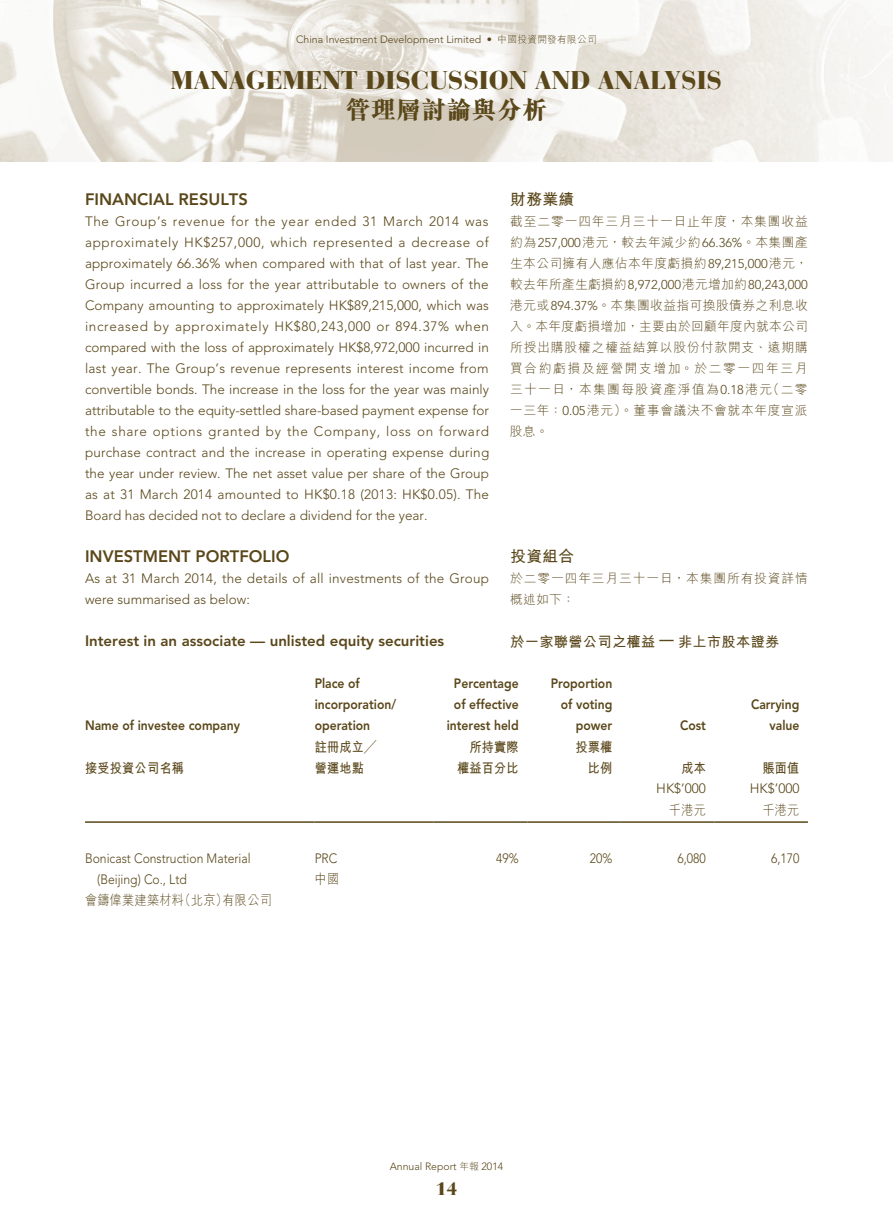
<style>
.page{position:relative;width:893px;height:1212px;background:#fff}
.page>*{position:absolute;margin:0;border:0;box-sizing:border-box;transform-origin:0 0}
.t1{font:900 25.5px "Bauer Bodoni Std";color:#5a471a}
.t2{font:800 24.75px "M Sung HK";letter-spacing:.02em;color:#5a471a}
.t3{font:900 18px "Bauer Bodoni Std";color:#5a471a}
.t4{font:800 16.5px "Avenir LT Std";color:#5a471a}
.t5{font:700 15.75px "M Hei HK";letter-spacing:.02em;color:#5a471a}
.t6{font:800 15px "Avenir LT Std";color:#5a471a}
.t7{font:700 14.25px "M Hei HK";letter-spacing:.02em;color:#5a471a}
.t8{font:300 13.5px/21px "Avenir LT Std";color:#5a471a;text-align:justify}
.t9{font:800 13.5px/21px "Avenir LT Std";color:#5a471a;text-align:right;scale:.9 1}
.t10{font:300 13.5px/21px "Avenir LT Std";color:#5a471a;scale:.9 1}
.t11{font:700 13.5px/21px "M Hei HK";letter-spacing:.02em;color:#5a471a;text-align:right;scale:.9 1}
.t12{font:300 13.5px "M Hei HK";letter-spacing:.02em;color:#5a471a;scale:.9 1}
.t13{font:300 12.75px/21px "M Hei HK";letter-spacing:.07em;color:#5a471a;text-align:justify}
.t14{font:300 12.75px "Avenir LT Std";color:#5a471a}
.t15{font:300 10.5px "Avenir LT Std";color:#5a471a}
.s1{font-family:"M Hei HK";font-size:9.75px}
.s2{font-family:"Avenir LT Std"}
.s3{font-family:"M Hei HK"}
.s4{font-family:"Avenir LT Std";font-weight:800}
</style>
<div class="page">
<img style="left:0;top:0;width:893px;height:162px">
<hr style="left:85px;top:821px;width:230px;height:2px;background:#5a471a">
<hr style="left:315px;top:821px;width:119px;height:2px;background:#5a471a">
<hr style="left:434px;top:821px;width:93px;height:2px;background:#5a471a">
<hr style="left:527px;top:821px;width:94px;height:2px;background:#5a471a">
<hr style="left:621px;top:821px;width:93px;height:2px;background:#5a471a">
<hr style="left:714px;top:821px;width:94px;height:2px;background:#5a471a">
<p class="t15" style="left:296px;top:33px;width:302px">China Investment Development Limited • <span class="s1">中國投資開發有限公司</span></p>
<h1 class="t1" style="left:171px;top:65px;width:553px">MANAGEMENT DISCUSSION AND ANALYSIS</h1>
<h2 class="t2" style="left:346px;top:97px;width:203px">管理層討論與分析</h2>
<p class="t4" style="left:85px;top:190px;width:164px">Finan cial Results</p>
<p class="t8" style="left:85px;top:211px;width:406px">The Group’s revenue for the year ended 31 March 2014 was approximately HK$257,000, which represented a decrease of approximately 66.36% when compared with that of last year. The Group incurred a loss for the year attributable to owners of the Company amounting to approximately HK$89,215,000, which was increased by approximately HK$80,243,000 or 894.37% when compared with the loss of approximately HK$8,972,000 incurred in last year. The Group’s revenue represents interest income from convertible bonds. The increase in the loss for the year was mainly attributable to the equity-settled share-based payment expense for the share options granted by the Company, loss on forward purchase contract and the increase in operating expense during the year under review. The net asset value per share of the Group as at 31 March 2014 amounted to HK$0.18 (2013: HK$0.05). The Board has decided not to declare a dividend for the year.</p>
<p class="t4" style="left:85px;top:547px;width:206px">Investment Portfolio</p>
<p class="t8" style="left:85px;top:568px;width:405px">As at 31 March 2014, the details of all investments of the Group were summarised as below:</p>
<p class="t6" style="left:85px;top:632px;width:361px">Interest in an associate — unlisted equity securities</p>
<p class="t5" style="left:510px;top:188px;width:65px">財務業績</p>
<p class="t13" style="left:510px;top:211px;width:299px">截至二零一四年三月三十一日止年度，本集團收益約為<span class="s2">257,000</span>港元，較去年減少約<span class="s2">66.36%</span>。本集團產生本公司擁有人應佔本年度虧損約<span class="s2">89,215,000</span>港元，</p>
<p class="t14" style="left:510px;top:278px;width:299px"><span class="s3">較去年所產生虧損約</span>8,972,000<span class="s3">港元增加約</span>80,243,000</p>
<p class="t13" style="left:510px;top:295px;width:299px">港元或<span class="s2">894.37%</span>。本集團收益指可換股債券之利息收入。本年度虧損增加，主要由於回顧年度內就本公司所授出購股權之權益結算以股份付款開支、遠期購買合約虧損及經營開支增加。於二零一四年三月三十一日，本集團每股資產淨值為<span class="s2">0.18</span>港元（二零一三年：<span class="s2">0.05</span>港元）。董事會議決不會就本年度宣派股息。</p>
<p class="t5" style="left:510px;top:545px;width:65px">投資組合</p>
<p class="t13" style="left:510px;top:568px;width:299px">於二零一四年三月三十一日，本集團所有投資詳情概述如下：</p>
<p class="t7" style="left:510px;top:631px;width:271px">於一家聯營公司之權益 <span class="s4">—</span> 非上市股本證券</p>
<p class="t9" style="left:85px;top:715px;width:174px">Name of investee company</p>
<p class="t9" style="left:315px;top:673px;width:92px;text-align:left">Place of incorporation/ operation</p>
<p class="t9" style="left:447px;top:673px;width:82px;text-align:center">Percentage of effective interest held</p>
<p class="t9" style="left:551px;top:673px;width:70px">Proportion of voting power</p>
<p class="t9" style="left:680px;top:715px;width:30px">Cost</p>
<p class="t9" style="left:751px;top:694px;width:55px">Carrying value</p>
<p class="t11" style="left:85px;top:756px;width:111px">接受投資公司名稱</p>
<p class="t11" style="left:315px;top:735px;width:70px;text-align:left">註冊成立╱營運地點</p>
<p class="t11" style="left:457px;top:735px;width:70px">所持實際權益百分比</p>
<p class="t11" style="left:575px;top:735px;width:43px">投票權比例</p>
<p class="t11" style="left:681px;top:756px;width:29px">成本</p>
<p class="t11" style="left:762px;top:756px;width:43px">賬面值</p>
<p class="t8" style="left:656px;top:778px;width:51px">HK$’000</p>
<p class="t8" style="left:750px;top:778px;width:51px">HK$’000</p>
<p class="t12" style="left:669px;top:803px;width:43px">千港元</p>
<p class="t12" style="left:762px;top:803px;width:43px">千港元</p>
<p class="t10" style="left:97px;top:847px;width:172px;text-indent:-12px">Bonicast Construction Material (Beijing) Co., Ltd</p>
<p class="t12" style="left:85px;top:893px;width:209px">會鑄偉業建築材料（北京）有限公司</p>
<p class="t10" style="left:315px;top:847px;width:27px">PRC</p>
<p class="t12" style="left:315px;top:872px;width:29px">中國</p>
<p class="t10" style="left:496px;top:847px;width:27px">49%</p>
<p class="t10" style="left:590px;top:847px;width:27px">20%</p>
<p class="t10" style="left:677px;top:847px;width:33px">6,080</p>
<p class="t10" style="left:771px;top:847px;width:33px">6,170</p>
<p class="t15" style="left:390px;top:1160px;width:115px">Annual Report <span class="s1">年報</span> 2014</p>
<h3 class="t3" style="left:435px;top:1177px;width:24px">14</h3>
</div>
